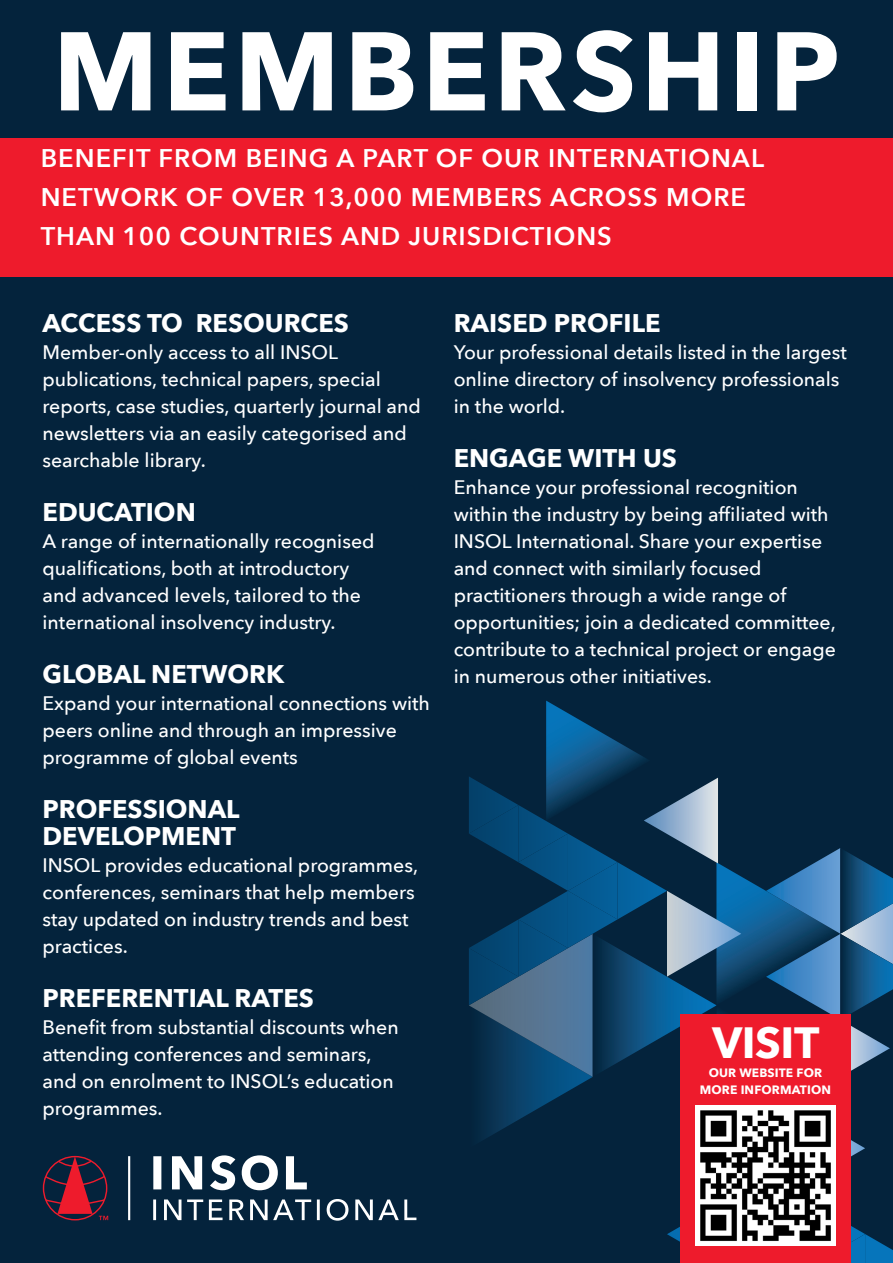
<style>
.page{position:relative;width:893px;height:1263px;background:#04233c}
.page>*{position:absolute;margin:0;border:0;box-sizing:border-box;transform-origin:0 0}
.t1{font:700 110.4px "Avenir Next";letter-spacing:.04em;color:#fff}
.t2{font:700 43.65px "Avenir Next";letter-spacing:-.01em;color:#fff}
.t3{font:600 25.5px/39px "Avenir Next";letter-spacing:.04em;color:#fff}
.t4{font:700 25.5px/27px "Avenir Next";color:#fff}
.t5{font:500 19.5px/27px "Avenir Next";color:#fff}
.t6{font:700 12.15px/16.5px "Avenir Next";letter-spacing:.01em;color:#fff;text-align:center}
</style>
<div class="page">
<div style="left:0;top:138px;width:893px;height:138px;background:#ee1b2c"></div>
<hr style="left:128px;top:1156px;width:2px;height:64px;background:#fff">
<svg style="left:153px;top:1155px;width:154px;height:35px"></svg>
<svg style="left:153px;top:1199px;width:263px;height:22px"></svg>
<svg style="left:44px;top:1156px;width:64px;height:64px"></svg>
<svg style="left:469px;top:701px;width:424px;height:562px"></svg>
<div style="left:680px;top:1014px;width:170px;height:249px;background:#ee1b2c"></div>
<img style="left:695px;top:1106px;width:140px;height:140px">
<p class="t1" style="left:53px;top:-24px;width:788px">MEMBERSHIP</p>
<p class="t3" style="left:41px;top:138px;width:725px">BENEFIT FROM BEING A PART OF OUR INTERNATIONAL<br>NETWORK OF OVER 13,000 MEMBERS ACROSS MORE<br>THAN 100 COUNTRIES AND JURISDICTIONS</p>
<p class="t4" style="left:43px;top:309px;width:308px">ACCESS TO RESOURCES</p>
<p class="t5" style="left:43px;top:338px;width:380px">Member-only access to all INSOL publications, technical papers, special reports, case studies, quarterly journal and newsletters via an easily categorised and searchable library.</p>
<p class="t4" style="left:43px;top:498px;width:155px">EDUCATION</p>
<p class="t5" style="left:43px;top:527px;width:334px">A range of internationally recognised qualifications, both at introductory and advanced levels, tailored to the international insolvency industry.</p>
<p class="t4" style="left:43px;top:660px;width:243px">GLOBAL NETWORK</p>
<p class="t5" style="left:43px;top:689px;width:389px">Expand your international connections with peers online and through an impressive programme of global events</p>
<p class="t4" style="left:43px;top:795px;width:199px">PROFESSIONAL<br>DEVELOPMENT</p>
<p class="t5" style="left:43px;top:851px;width:377px">INSOL provides educational programmes, conferences, seminars that help members stay updated on industry trends and best practices.</p>
<p class="t4" style="left:43px;top:984px;width:273px">PREFERENTIAL RATES</p>
<p class="t5" style="left:43px;top:1013px;width:358px">Benefit from substantial discounts when attending conferences and seminars, and on enrolment to INSOL’s education programmes.</p>
<p class="t4" style="left:454px;top:309px;width:208px">RAISED PROFILE</p>
<p class="t5" style="left:454px;top:338px;width:395px">Your professional details listed in the largest online directory of insolvency professionals in the world.</p>
<p class="t4" style="left:454px;top:444px;width:225px">ENGAGE WITH US</p>
<p class="t5" style="left:454px;top:473px;width:384px">Enhance your professional recognition within the industry by being affiliated with INSOL International. Share your expertise and connect with similarly focused practitioners through a wide range of opportunities; join a dedicated committee, contribute to a technical project or engage in numerous other initiatives.</p>
<p class="t2" style="left:712px;top:1004px;width:108px">VISIT</p>
<p class="t6" style="left:700px;top:1064px;width:133px">OUR WEBSITE FOR<br>MORE INFORMATION</p>
</div>
